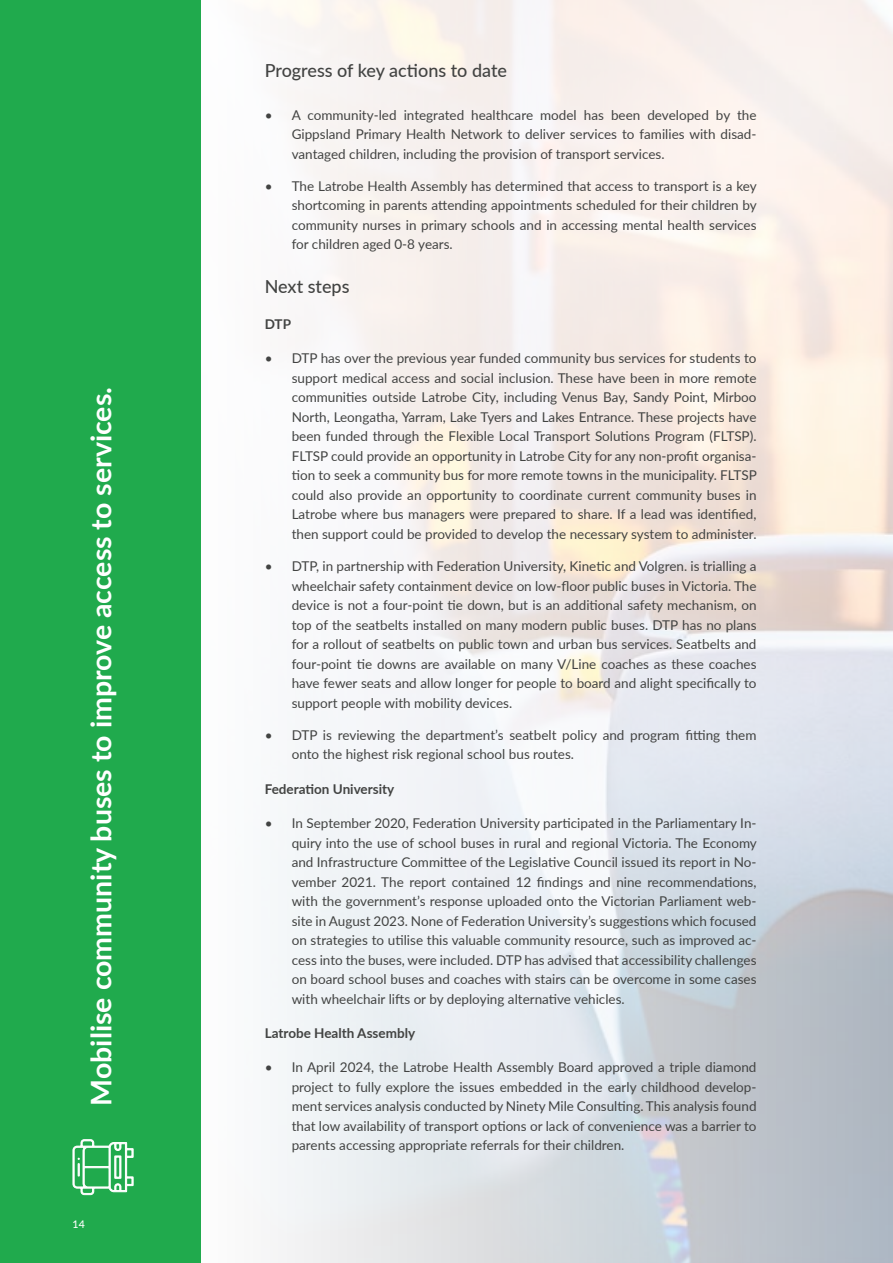
<style>
.page{position:relative;width:893px;height:1263px;background:#fff}
.page>*{position:absolute;margin:0;border:0;box-sizing:border-box;transform-origin:0 0}
.t1{font:700 28.5px "Lato";color:#fff}
.t2{font:500 18px "Lato";color:#424342}
.t3{font:13.5px/19.5px "Lato";color:#424342;text-align:justify}
.t4{font:700 13.5px "Lato";color:#424342}
.t5{font:500 10.5px "Lato";color:#fff}
</style>
<div class="page">
<div style="left:0;top:0;width:201px;height:1263px;background:#20aa4d"></div>
<svg style="left:72px;top:1139px;width:62px;height:56px"></svg>
<h1 class="t1" style="left:80px;top:1106px;width:720px;rotate:-90deg">Mobilise community buses to improve access to services.</h1>
<p class="t5" style="left:73px;top:1216px;width:14px">14</p>
<h2 class="t2" style="left:265px;top:57px;width:244px">Progress of key actions to date</h2>
<p class="t3" style="left:292px;top:104px;width:466px;text-indent:-27px">• A community-led integrated healthcare model has been developed by the Gippsland Primary Health Network to deliver services to families with disad&shy;vantaged children, including the provision of transport services.</p>
<p class="t3" style="left:292px;top:176px;width:467px;text-indent:-27px">• The Latrobe Health Assembly has determined that access to transport is a key shortcoming in parents attending appointments scheduled for their children by community nurses in primary schools and in accessing mental health services for children aged 0-8 years.</p>
<h2 class="t2" style="left:265px;top:273px;width:86px">Next steps</h2>
<p class="t4" style="left:265px;top:314px;width:28px">DTP</p>
<p class="t3" style="left:292px;top:348px;width:467px;text-indent:-27px">• DTP has over the previous year funded community bus services for students to support medical access and social inclusion. These have been in more remote communities outside Latrobe City, including Venus Bay, Sandy Point, Mirboo North, Leongatha, Yarram, Lake Tyers and Lakes Entrance. These projects have been funded through the Flexible Local Transport Solutions Program (FLTSP).<br>FLTSP could provide an opportunity in Latrobe City for any non-profit organisa&shy;tion to seek a community bus for more remote towns in the municipality. FLTSP could also provide an opportunity to coordinate current community buses in Latrobe where bus managers were prepared to share. If a lead was identified, then support could be provided to develop the necessary system to administer.</p>
<p class="t3" style="left:292px;top:556px;width:466px;text-indent:-27px">• DTP, in partnership with Federation University, Kinetic and Volgren. is trialling a wheelchair safety containment device on low-floor public buses in Victoria. The device is not a four-point tie down, but is an additional safety mechanism, on top of the seatbelts installed on many modern public buses. DTP has no plans for a rollout of seatbelts on public town and urban bus services. Seatbelts and four-point tie downs are available on many V/Line coaches as these coaches have fewer seats and allow longer for people to board and alight specifically to support people with mobility devices.</p>
<p class="t3" style="left:292px;top:725px;width:466px;text-indent:-27px">• DTP is reviewing the department’s seatbelt policy and program fitting them onto the highest risk regional school bus routes.</p>
<p class="t4" style="left:265px;top:779px;width:131px">Federation University</p>
<p class="t3" style="left:292px;top:813px;width:467px;text-indent:-27px">• In September 2020, Federation University participated in the Parliamentary In&shy;quiry into the use of school buses in rural and regional Victoria. The Economy and Infrastructure Committee of the Legislative Council issued its report in No&shy;vember 2021. The report contained 12 findings and nine recommendations, with the government’s response uploaded onto the Victorian Parliament web&shy;site in August 2023. None of Federation University’s suggestions which focused on strategies to utilise this valuable community resource, such as improved ac&shy;cess into the buses, were included. DTP has advised that accessibility challenges on board school buses and coaches with stairs can be overcome in some cases with wheelchair lifts or by deploying alternative vehicles.</p>
<p class="t4" style="left:265px;top:1023px;width:152px">Latrobe Health Assembly</p>
<p class="t3" style="left:292px;top:1057px;width:466px;text-indent:-27px">• In April 2024, the Latrobe Health Assembly Board approved a triple diamond project to fully explore the issues embedded in the early childhood develop&shy;ment services analysis conducted by Ninety Mile Consulting. This analysis found that low availability of transport options or lack of convenience was a barrier to parents accessing appropriate referrals for their children.</p>
</div>
